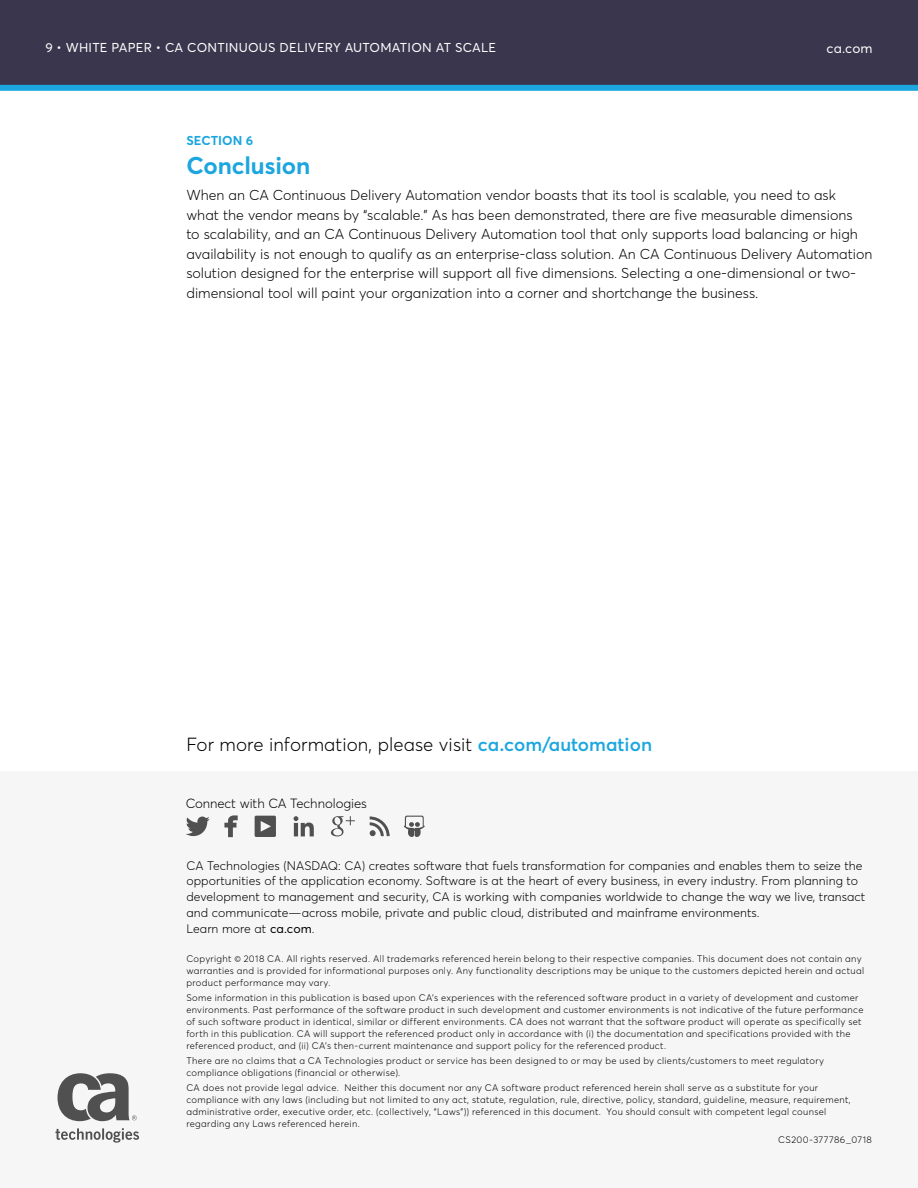
<style>
.page{position:relative;width:918px;height:1188px;background:#fff}
.page>*{position:absolute;margin:0;border:0;box-sizing:border-box;transform-origin:0 0}
.t1{font:700 24px "Averta";letter-spacing:-.005em;color:#1ca6df}
.t2{font:300 18.75px "Averta";letter-spacing:.005em;color:#000}
.t3{font:300 14.25px/19.5px "Averta";color:#000}
.t4{font:13.5px "Averta";color:#fff}
.t5{font:300 13.2px "Averta";letter-spacing:-.005em;color:#000}
.t6{font:12.75px "Averta";letter-spacing:.02em;color:#fff}
.t7{font:700 12.75px "Averta";letter-spacing:.005em;color:#1ca6df}
.t8{font:300 12.3px/15.8px "Averta";letter-spacing:.005em;color:#000}
.t9{font:300 9.45px/12px "Averta";letter-spacing:.035em;color:#000}
.s1{font-weight:600;color:#1ca6df}
.s2{font-weight:400}
</style>
<div class="page">
<div style="left:0;top:771px;width:918px;height:417px;background:#f6f6f6"></div>
<svg style="left:0;top:0;width:918px;height:91px;background:#373d56"></svg>
<svg style="left:186px;top:817px;width:24px;height:19px"></svg>
<svg style="left:224px;top:815px;width:14px;height:22px"></svg>
<svg style="left:255px;top:816px;width:21px;height:21px"></svg>
<svg style="left:294px;top:816px;width:20px;height:20px"></svg>
<svg style="left:331px;top:816px;width:24px;height:20px"></svg>
<svg style="left:370px;top:816px;width:20px;height:20px"></svg>
<svg style="left:404px;top:816px;width:21px;height:21px"></svg>
<svg style="left:55px;top:1128px;width:84px;height:15px"></svg>
<svg style="left:58px;top:1073px;width:79px;height:48px"></svg>
<h3 class="t6" style="left:45px;top:40px;width:452px">9 • WHITE PAPER • CA CONTINUOUS DELIVERY AUTOMATION AT SCALE</h3>
<h3 class="t4" style="left:827px;top:40px;width:48px">ca.com</h3>
<h3 class="t7" style="left:186px;top:132px;width:68px">SECTION 6</h3>
<h1 class="t1" style="left:186px;top:150px;width:125px">Conclusion</h1>
<p class="t3" style="left:186px;top:185px;width:688px">When an CA Continuous Delivery Automation vendor boasts that its tool is scalable, you need to ask<br>what the vendor means by “scalable.” As has been demonstrated, there are five measurable dimensions<br>to scalability, and an CA Continuous Delivery Automation tool that only supports load balancing or high availability is not enough to qualify as an enterprise-class solution. An CA Continuous Delivery Automation solution designed for the enterprise will support all five dimensions. Selecting a one-dimensional or two&shy;dimensional tool will paint your organization into a corner and shortchange the business.</p>
<h2 class="t2" style="left:186px;top:732px;width:467px">For more information, please visit <span class="s1">ca.com/automation</span></h2>
<h3 class="t5" style="left:186px;top:795px;width:183px">Connect with CA Technologies</h3>
<p class="t8" style="left:186px;top:857px;width:680px">CA Technologies (NASDAQ: CA) creates software that fuels transformation for companies and enables them to seize the opportunities of the application economy. Software is at the heart of every business, in every industry. From planning to development to management and security, CA is working with companies worldwide to change the way we live, transact and communicate—across mobile, private and public cloud, distributed and mainframe environments.<br>Learn more at <span class="s2">ca.com</span>.</p>
<p class="t9" style="left:186px;top:952px;width:679px">Copyright © 2018 CA. All rights reserved. All trademarks referenced herein belong to their respective companies. This document does not contain any warranties and is provided for informational purposes only. Any functionality descriptions may be unique to the customers depicted herein and actual product performance may vary.</p>
<p class="t9" style="left:186px;top:992px;width:679px">Some information in this publication is based upon CA’s experiences with the referenced software product in a variety of development and customer environments. Past performance of the software product in such development and customer environments is not indicative of the future performance of such software product in identical, similar or different environments. CA does not warrant that the software product will operate as specifically set forth in this publication. CA will support the referenced product only in accordance with (i) the documentation and specifications provided with the referenced product, and (ii) CA’s then-current maintenance and support policy for the referenced product.</p>
<p class="t9" style="left:186px;top:1055px;width:639px">There are no claims that a CA Technologies product or service has been designed to or may be used by clients/customers to meet regulatory compliance obligations (financial or otherwise).</p>
<p class="t9" style="left:186px;top:1082px;width:666px">CA does not provide legal advice. Neither this document nor any CA software product referenced herein shall serve as a substitute for your compliance with any laws (including but not limited to any act, statute, regulation, rule, directive, policy, standard, guideline, measure, requirement, administrative order, executive order, etc. (collectively, “Laws”)) referenced in this document. You should consult with competent legal counsel regarding any Laws referenced herein.</p>
<p class="t9" style="left:778px;top:1133px;width:95px">CS200-377786_0718</p>
</div>
